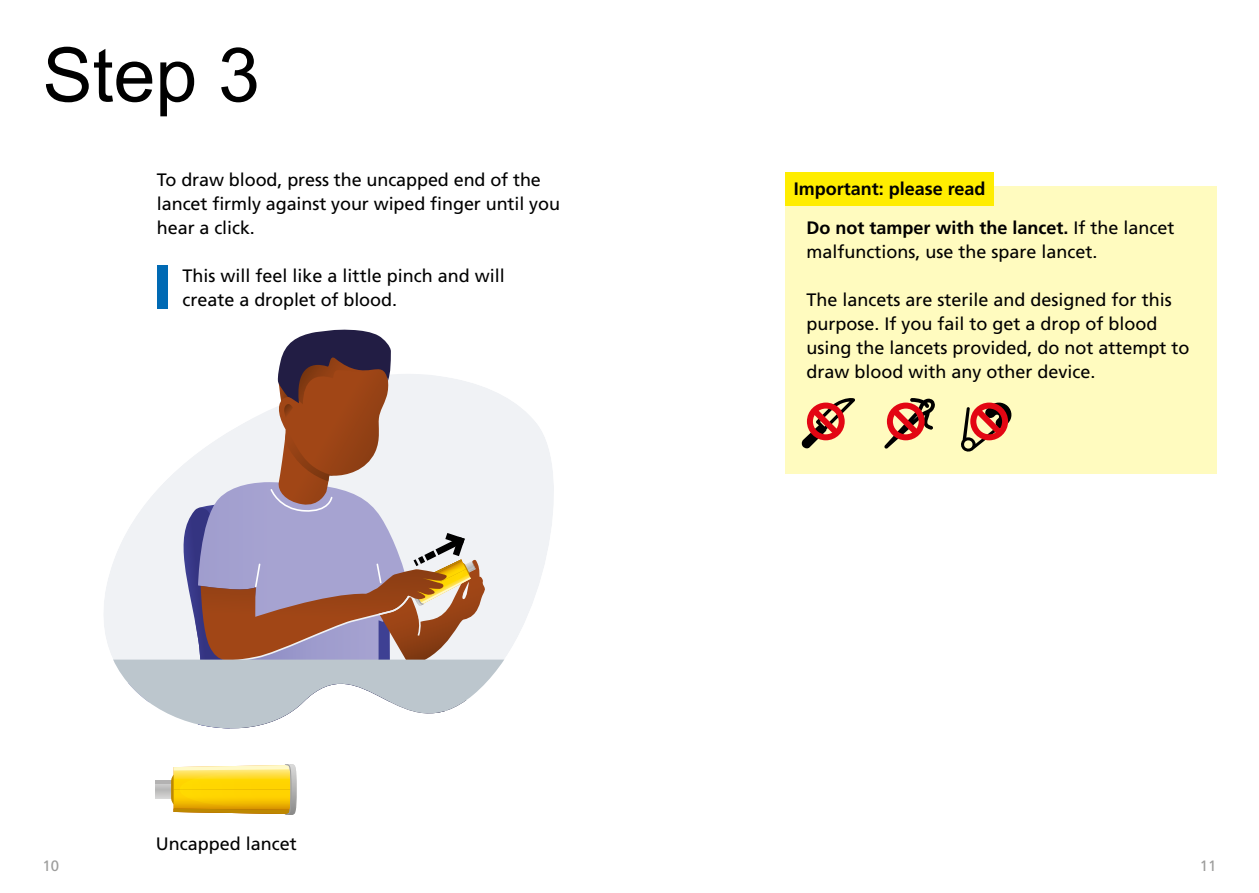
<style>
.page{position:relative;width:1259px;height:893px;background:#fff}
.page>*{position:absolute;margin:0;border:0;box-sizing:border-box;transform-origin:0 0}
.t1{font:75.15px "Arial";color:#000}
.t2{font:18px/24px "Frutiger";color:#000}
.t3{font:700 18px "Frutiger";color:#000}
.t4{font:15px "Frutiger";color:#9d9d9c}
.s1{font-weight:700}
</style>
<div class="page">
<svg style="left:104px;top:409px;width:450px;height:251px;fill:#f0f2f5"></svg>
<svg style="left:113px;top:660px;width:58px;height:55px;fill:#bcc6cd"></svg>
<div style="left:157px;top:265px;width:10px;height:44px;background:#006ab4"></div>
<div style="left:785px;top:186px;width:431px;height:287px;background:#fffbbf"></div>
<div style="left:785px;top:172px;width:209px;height:34px;background:#ffed00"></div>
<svg style="left:801px;top:398px;width:54px;height:51px"></svg>
<svg style="left:884px;top:398px;width:51px;height:51px"></svg>
<svg style="left:961px;top:402px;width:51px;height:50px"></svg>
<svg style="left:156px;top:784px;width:15px;height:15px"></svg>
<hr style="left:156px;top:780px;width:26px;height:4px;background:#b3b2b2">
<svg style="left:171px;top:329px;width:351px;height:486px"></svg>
<h1 class="t1" style="left:43px;top:23px;width:219px">Step 3</h1>
<p class="t2" style="left:157px;top:168px;width:404px">To draw blood, press the uncapped end of the lancet firmly against your wiped finger until you hear a click.</p>
<p class="t2" style="left:182px;top:264px;width:324px">This will feel like a little pinch and will create a droplet of blood.</p>
<p class="t2" style="left:156px;top:832px;width:143px">Uncapped lancet</p>
<p class="t3" style="left:793px;top:178px;width:193px">Important: please read</p>
<p class="t2" style="left:806px;top:216px;width:370px"><span class="s1">Do not tamper with the lancet.</span> If the lancet malfunctions, use the spare lancet.</p>
<p class="t2" style="left:806px;top:288px;width:385px">The lancets are sterile and designed for this purpose. If you fail to get a drop of blood using the lancets provided, do not attempt to draw blood with any other device.</p>
<p class="t4" style="left:43px;top:857px;width:18px">10</p>
<p class="t4" style="left:1199px;top:857px;width:18px">11</p>
</div>
